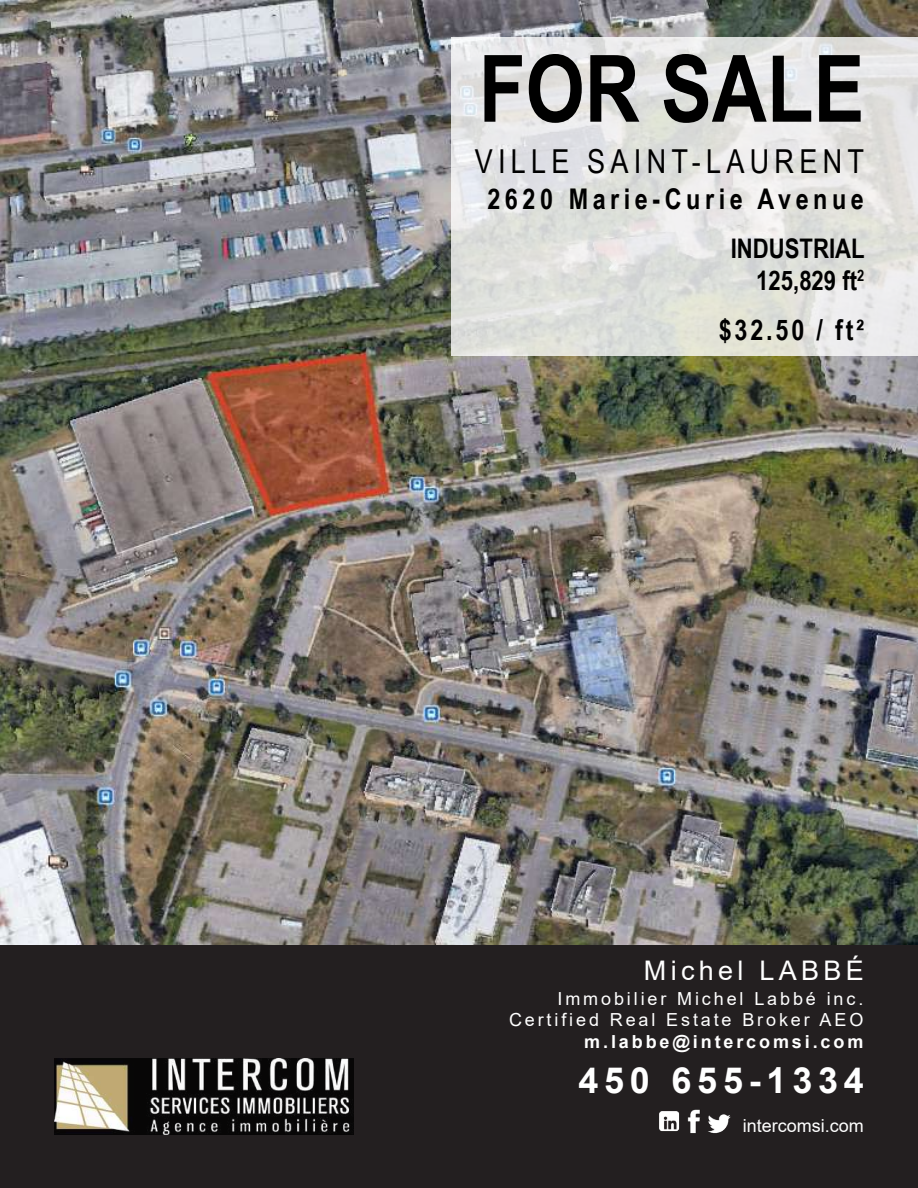
<style>
.page{position:relative;width:918px;height:1188px;background:#fff}
.page>*{position:absolute;margin:0;border:0;box-sizing:border-box;transform-origin:0 0}
.t1{font:700 93px "Arial Narrow";color:#000}
.t2{font:700 36px "Arial";letter-spacing:.16em;color:#fff}
.t3{font:33px "Arial Narrow";letter-spacing:.16em;color:#000}
.t4{font:700 28.5px "Arial Narrow";letter-spacing:.16em;color:#000}
.t5{font:700 27px/32.4px "Arial Narrow";color:#000;text-align:right}
.t6{font:27px "Arial";letter-spacing:.16em;color:#fff}
.t7{font:18px/21.6px "Arial";letter-spacing:.16em;color:#fff;text-align:right}
.t8{font:700 18px "Arial";letter-spacing:.16em;color:#fff}
.t9{font:18px "Arial";color:#fff}
</style>
<div class="page">
<img style="left:0;top:0;width:918px;height:945px">
<svg style="left:452px;top:37px;width:466px;height:319px;background:#e2e3e0"></svg>
<div style="left:0;top:945px;width:918px;height:243px;background:#231f20"></div>
<img style="left:708px;top:1114px;width:23px;height:20px">
<img style="left:659px;top:1111px;width:21px;height:21px">
<img style="left:687px;top:1109px;width:13px;height:25px">
<img style="left:54px;top:1058px;width:300px;height:76px">
<h1 class="t1" style="left:479px;top:19px;width:387px">FOR SALE</h1>
<h3 class="t3" style="left:475px;top:137px;width:391px">VILLE SAINT-LAURENT</h3>
<h3 class="t4" style="left:487px;top:177px;width:378px">2620 Marie-Curie Avenue</h3>
<h3 class="t5" style="left:731px;top:231px;width:136px">INDUSTRIAL<br>125,829 ft<sup>2</sup></h3>
<h3 class="t4" style="left:719px;top:308px;width:147px">$32.50 / ft²</h3>
<h3 class="t6" style="left:644px;top:952px;width:222px">Michel LABBÉ</h3>
<p class="t7" style="left:509px;top:987px;width:356px">Immobilier Michel Labbé inc.<br>Certified Real Estate Broker AEO</p>
<p class="t8" style="left:584px;top:1029px;width:281px">m.labbe@intercomsi.com</p>
<h2 class="t2" style="left:578px;top:1055px;width:287px">450 655-1334</h2>
<p class="t9" style="left:743px;top:1113px;width:123px">intercomsi.com</p>
</div>
